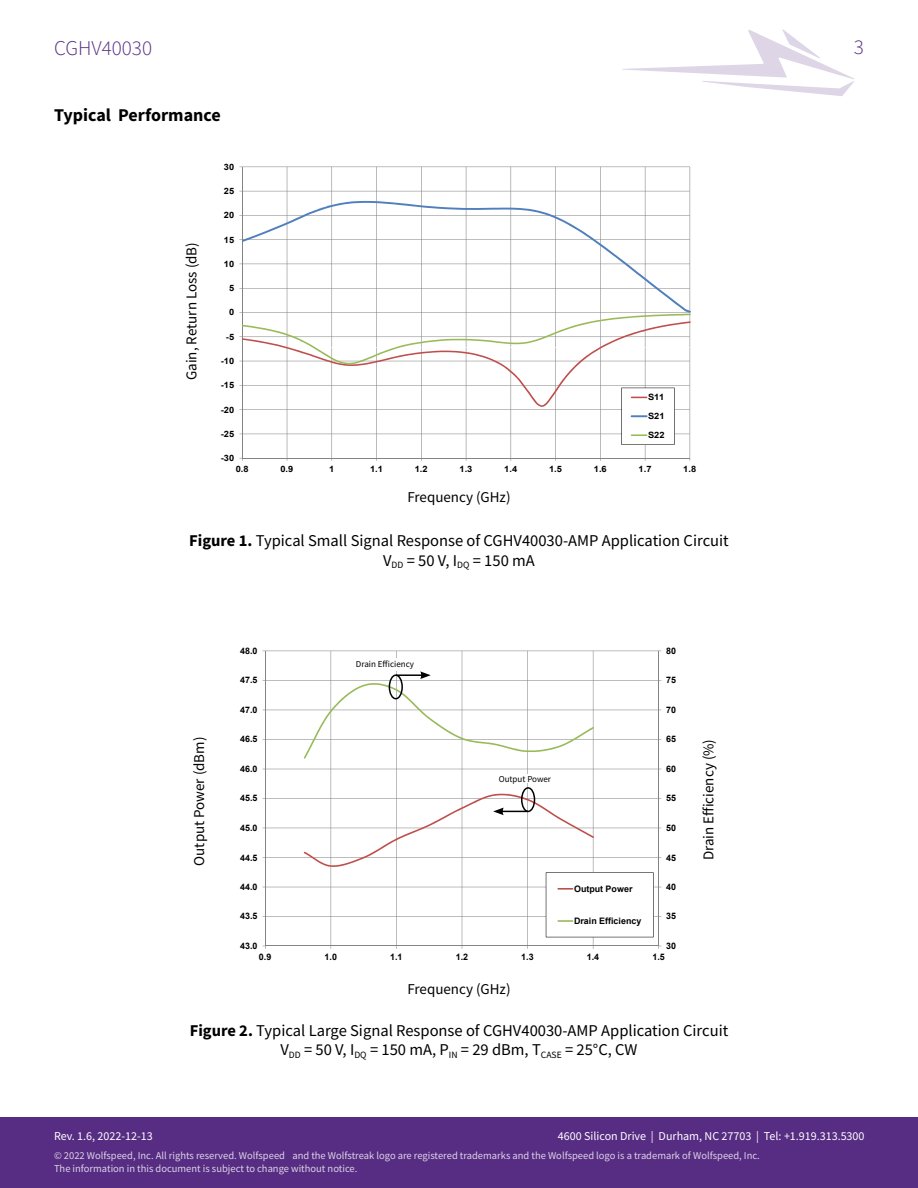
<style>
.page{position:relative;width:918px;height:1188px;background:#fff}
.page>*{position:absolute;margin:0;border:0;box-sizing:border-box;transform-origin:0 0}
.t1{font:300 21px "Source Sans Pro";color:#572c83}
.t2{font:700 18px "Source Sans Pro";color:#000}
.t3{font:16.5px/19.8px "Source Sans Pro";color:#000;text-align:center}
.t4{font:15px "Source Sans Pro";color:#000}
.t5{font:12px "Source Sans Pro";color:#fff}
.t6{font:10.5px/12.6px "Source Sans Pro";color:#fff}
.t7{font:9px "Source Sans Pro";color:#000}
.t8{font:700 8.85px "Arial";letter-spacing:.005em;color:#000}
.t9{font:700 8.7px/18.9px "Arial";letter-spacing:.005em;color:#000;text-align:justify;scale:1.07 1}
.s1{font-weight:700}
</style>
<div class="page">
<svg style="left:622px;top:29px;width:232px;height:67px"></svg>
<div style="left:0;top:1118px;width:918px;height:70px;background:#572c83"></div>
<hr style="left:242px;top:191px;width:448px;height:1px;background:#848484">
<hr style="left:242px;top:167px;width:448px;height:1px;background:#848484">
<hr style="left:690px;top:167px;width:1px;height:181px;background:#848484">
<hr style="left:645px;top:167px;width:1px;height:181px;background:#848484">
<hr style="left:600px;top:167px;width:1px;height:181px;background:#848484">
<hr style="left:555px;top:167px;width:1px;height:181px;background:#848484">
<hr style="left:511px;top:167px;width:1px;height:181px;background:#848484">
<hr style="left:466px;top:167px;width:1px;height:181px;background:#848484">
<hr style="left:421px;top:167px;width:1px;height:181px;background:#848484">
<hr style="left:376px;top:167px;width:1px;height:181px;background:#848484">
<hr style="left:331px;top:167px;width:1px;height:181px;background:#848484">
<hr style="left:287px;top:167px;width:1px;height:181px;background:#848484">
<hr style="left:242px;top:167px;width:1px;height:181px;background:#848484">
<svg style="left:242px;top:201px;width:449px;height:111px"></svg>
<hr style="left:690px;top:348px;width:1px;height:110px;background:#848484">
<hr style="left:645px;top:348px;width:1px;height:110px;background:#848484">
<hr style="left:600px;top:348px;width:1px;height:110px;background:#848484">
<hr style="left:555px;top:348px;width:1px;height:110px;background:#848484">
<hr style="left:511px;top:348px;width:1px;height:110px;background:#848484">
<hr style="left:466px;top:348px;width:1px;height:110px;background:#848484">
<hr style="left:421px;top:348px;width:1px;height:110px;background:#848484">
<hr style="left:376px;top:348px;width:1px;height:110px;background:#848484">
<hr style="left:331px;top:348px;width:1px;height:110px;background:#848484">
<hr style="left:287px;top:348px;width:1px;height:110px;background:#848484">
<hr style="left:242px;top:348px;width:1px;height:110px;background:#848484">
<hr style="left:242px;top:458px;width:448px;height:1px;background:#848484">
<svg style="left:239px;top:312px;width:452px;height:133px"></svg>
<hr style="left:265px;top:651px;width:394px;height:1px;background:#848484">
<hr style="left:265px;top:680px;width:394px;height:1px;background:#848484">
<hr style="left:265px;top:710px;width:394px;height:1px;background:#848484">
<hr style="left:265px;top:739px;width:394px;height:1px;background:#848484">
<hr style="left:265px;top:769px;width:394px;height:1px;background:#848484">
<hr style="left:265px;top:798px;width:394px;height:1px;background:#848484">
<hr style="left:265px;top:828px;width:394px;height:1px;background:#848484">
<hr style="left:593px;top:651px;width:1px;height:187px;background:#848484">
<hr style="left:527px;top:651px;width:1px;height:187px;background:#848484">
<hr style="left:462px;top:651px;width:1px;height:187px;background:#848484">
<hr style="left:396px;top:651px;width:1px;height:187px;background:#848484">
<hr style="left:331px;top:651px;width:1px;height:187px;background:#848484">
<hr style="left:658px;top:651px;width:1px;height:187px;background:#848484">
<hr style="left:265px;top:651px;width:1px;height:187px;background:#848484">
<hr style="left:265px;top:916px;width:394px;height:1px;background:#848484">
<hr style="left:265px;top:887px;width:394px;height:1px;background:#848484">
<hr style="left:265px;top:857px;width:394px;height:1px;background:#848484">
<hr style="left:265px;top:838px;width:394px;height:1px;background:#848484">
<hr style="left:331px;top:838px;width:1px;height:108px;background:#848484">
<hr style="left:396px;top:838px;width:1px;height:108px;background:#848484">
<hr style="left:462px;top:838px;width:1px;height:108px;background:#848484">
<hr style="left:527px;top:838px;width:1px;height:108px;background:#848484">
<hr style="left:593px;top:838px;width:1px;height:108px;background:#848484">
<hr style="left:658px;top:838px;width:1px;height:108px;background:#848484">
<hr style="left:265px;top:838px;width:1px;height:108px;background:#848484">
<hr style="left:265px;top:946px;width:394px;height:1px;background:#848484">
<svg style="left:304px;top:671px;width:290px;height:88px"></svg>
<div style="left:521px;top:787px;width:14px;height:25px;border:2px solid #000;border-radius:50%"></div>
<svg style="left:304px;top:794px;width:357px;height:143px"></svg>
<div style="left:354px;top:659px;width:62px;height:12px;background:#fff"></div>
<div style="left:494px;top:774px;width:62px;height:9px;background:#fff"></div>
<h1 class="t1" style="left:54px;top:35px;width:100px">CGHV40030</h1>
<h1 class="t1" style="left:854px;top:40px;width:12px">3</h1>
<h2 class="t2" style="left:54px;top:108px;width:168px">Typical Performance</h2>
<p class="t9" style="left:224px;top:158px;width:11px">30</p>
<p class="t9" style="left:224px;top:182px;width:11px">25</p>
<h3 class="t4" style="left:182px;top:380px;width:139px;rotate:-90deg">Gain, Return Loss (dB)</h3>
<p class="t9" style="left:224px;top:207px;width:11px">20</p>
<p class="t9" style="left:224px;top:231px;width:11px">15</p>
<p class="t9" style="left:224px;top:255px;width:11px">10</p>
<p class="t9" style="left:229px;top:279px;width:6px">5</p>
<p class="t9" style="left:229px;top:304px;width:6px">0</p>
<p class="t9" style="left:226px;top:328px;width:9px">-5</p>
<p class="t9" style="left:221px;top:352px;width:14px">-10</p>
<p class="t9" style="left:221px;top:377px;width:14px">-15</p>
<p class="t9" style="left:221px;top:401px;width:14px">-20</p>
<p class="t9" style="left:221px;top:425px;width:14px">-25</p>
<p class="t9" style="left:221px;top:449px;width:14px">-30</p>
<p class="t9" style="left:648px;top:389px;width:17px">S11<br>S21<br>S22</p>
<p class="t9" style="left:236px;top:460px;width:14px">0.8</p>
<p class="t9" style="left:280px;top:460px;width:14px">0.9</p>
<p class="t9" style="left:329px;top:460px;width:6px">1</p>
<p class="t9" style="left:370px;top:460px;width:14px">1.1</p>
<p class="t9" style="left:415px;top:460px;width:14px">1.2</p>
<p class="t9" style="left:459px;top:460px;width:14px">1.3</p>
<p class="t9" style="left:504px;top:460px;width:14px">1.4</p>
<p class="t9" style="left:549px;top:460px;width:14px">1.5</p>
<p class="t9" style="left:594px;top:460px;width:14px">1.6</p>
<p class="t9" style="left:639px;top:460px;width:14px">1.7</p>
<p class="t9" style="left:683px;top:460px;width:14px">1.8</p>
<h3 class="t4" style="left:407px;top:487px;width:105px">Frequency (GHz)</h3>
<h3 class="t3" style="left:189px;top:530px;width:541px"><span class="s1">Figure 1.</span> Typical Small Signal Response of CGHV40030-AMP Application Circuit<br>V<sub>DD</sub> = 50 V, I<sub>DQ</sub> = 150 mA</h3>
<h3 class="t4" style="left:189px;top:866px;width:130px;rotate:-90deg">Output Power (dBm)</h3>
<p class="t8" style="left:240px;top:647px;width:19px">48.0</p>
<p class="t8" style="left:666px;top:647px;width:11px">80</p>
<p class="t7" style="left:356px;top:658px;width:60px">Drain E昀昀iciency</p>
<p class="t8" style="left:240px;top:677px;width:19px">47.5</p>
<p class="t8" style="left:666px;top:677px;width:11px">75</p>
<p class="t8" style="left:240px;top:707px;width:19px">47.0</p>
<p class="t8" style="left:666px;top:707px;width:11px">70</p>
<p class="t8" style="left:240px;top:736px;width:19px">46.5</p>
<p class="t8" style="left:666px;top:736px;width:11px">65</p>
<p class="t8" style="left:240px;top:765px;width:19px">46.0</p>
<p class="t8" style="left:666px;top:765px;width:11px">60</p>
<p class="t7" style="left:499px;top:774px;width:54px">Output Power</p>
<p class="t8" style="left:240px;top:795px;width:19px">45.5</p>
<p class="t8" style="left:666px;top:795px;width:11px">55</p>
<p class="t8" style="left:240px;top:825px;width:19px">45.0</p>
<p class="t8" style="left:666px;top:825px;width:11px">50</p>
<p class="t8" style="left:240px;top:854px;width:19px">44.5</p>
<p class="t8" style="left:666px;top:854px;width:11px">45</p>
<p class="t8" style="left:240px;top:884px;width:19px">44.0</p>
<p class="t8" style="left:240px;top:913px;width:19px">43.5</p>
<p class="t8" style="left:574px;top:885px;width:60px">Output Power</p>
<p class="t8" style="left:574px;top:918px;width:69px">Drain Efficiency</p>
<p class="t8" style="left:666px;top:884px;width:11px">40</p>
<p class="t8" style="left:666px;top:913px;width:11px">35</p>
<p class="t8" style="left:240px;top:943px;width:19px">43.0</p>
<p class="t8" style="left:666px;top:943px;width:11px">30</p>
<p class="t8" style="left:259px;top:953px;width:14px">0.9</p>
<p class="t8" style="left:325px;top:953px;width:14px">1.0</p>
<p class="t8" style="left:390px;top:953px;width:14px">1.1</p>
<p class="t8" style="left:456px;top:953px;width:14px">1.2</p>
<p class="t8" style="left:521px;top:953px;width:14px">1.3</p>
<p class="t8" style="left:587px;top:953px;width:14px">1.4</p>
<p class="t8" style="left:652px;top:953px;width:14px">1.5</p>
<h3 class="t4" style="left:407px;top:980px;width:105px">Frequency (GHz)</h3>
<h3 class="t4" style="left:699px;top:860px;width:123px;rotate:-90deg">Drain E昀昀iciency (%)</h3>
<h3 class="t3" style="left:190px;top:1020px;width:540px"><span class="s1">Figure 2.</span> Typical Large Signal Response of CGHV40030-AMP Application Circuit<br>V<sub>DD</sub> = 50 V, I<sub>DQ</sub> = 150 mA, P<sub>IN</sub> = 29 dBm, T<sub>CASE</sub> = 25°C, CW</h3>
<p class="t5" style="left:558px;top:1131px;width:308px">4600 Silicon Drive | Durham, NC 27703 | Tel: +1.919.313.5300</p>
<p class="t5" style="left:54px;top:1133px;width:100px">Rev. 1.6, 2022-12-13</p>
<p class="t6" style="left:54px;top:1150px;width:707px">© 2022 Wolfspeed, Inc. All rights reserved. Wolfspeed and the Wolfstreak logo are registered trademarks and the Wolfspeed logo is a trademark of Wolfspeed, Inc.<br>The information in this document is subject to change without notice.</p>
</div>
